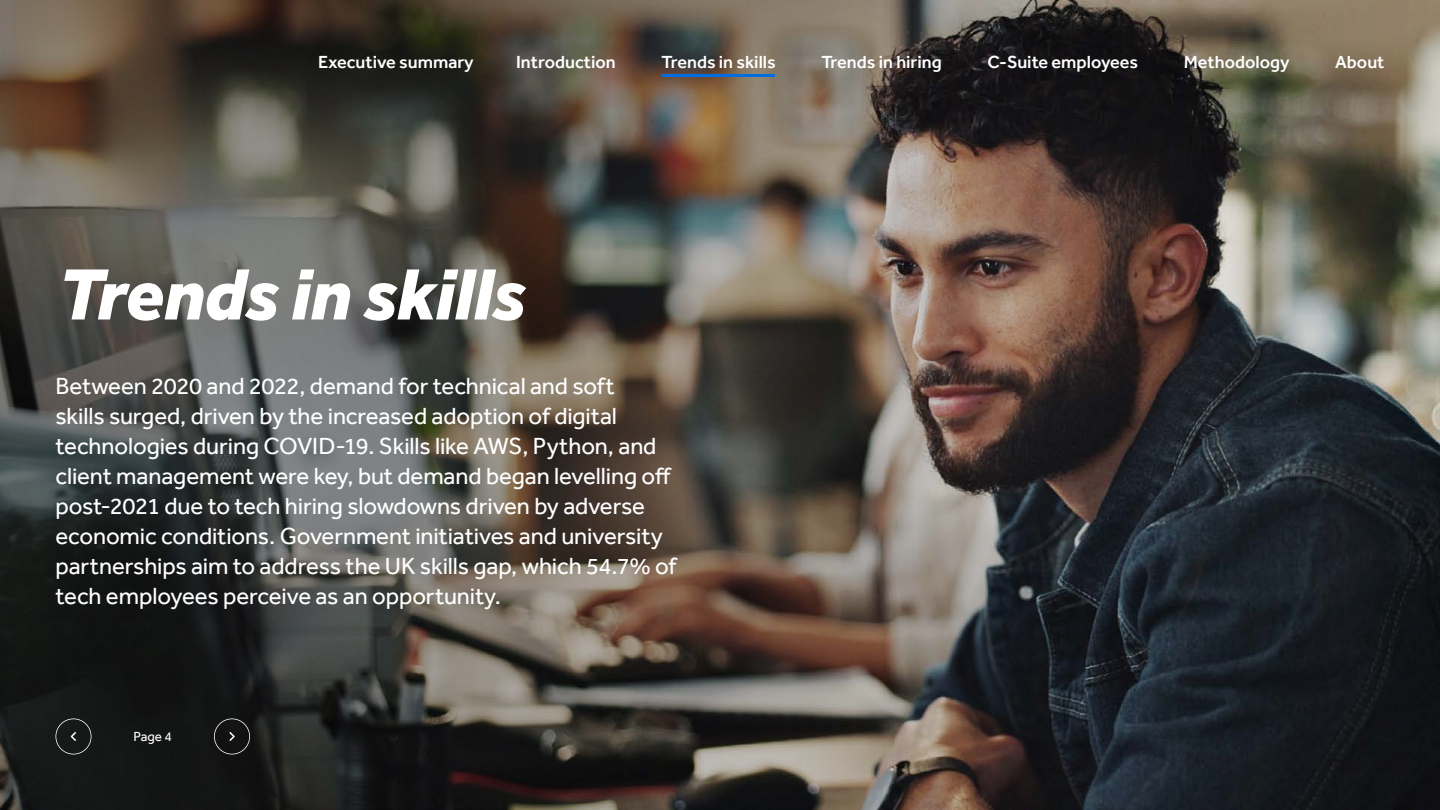
<style>
.page{position:relative;width:1440px;height:810px;background:#fff}
.page>*{position:absolute;margin:0;border:0;box-sizing:border-box;transform-origin:0 0}
.t1{font:italic 800 75px "Barclays Effra";letter-spacing:-.015em;color:#fff}
.t2{font:24px/30px "Barclays Effra";letter-spacing:-.005em;color:#fff}
.t3{font:500 18px "Barclays Effra";color:#fff}
.t4{font:13.5px "Barclays Effra";color:#fff}
</style>
<div class="page">
<img style="left:0;top:0;width:1440px;height:810px">
<svg style="left:56px;top:718px;width:36px;height:36px"></svg>
<svg style="left:214px;top:718px;width:36px;height:36px"></svg>
<hr style="left:662px;top:74px;width:113px;height:3px;background:#006de3">
<p class="t3" style="left:318px;top:51px;width:157px">Executive summary</p>
<p class="t3" style="left:516px;top:51px;width:101px">Introduction</p>
<p class="t3" style="left:661px;top:51px;width:116px">Trends in skills</p>
<p class="t3" style="left:821px;top:51px;width:122px">Trends in hiring</p>
<p class="t3" style="left:987px;top:51px;width:152px">C-Suite employees</p>
<p class="t3" style="left:1184px;top:51px;width:107px">Methodology</p>
<p class="t3" style="left:1335px;top:51px;width:51px">About</p>
<h1 class="t1" style="left:58px;top:250px;width:469px">Trends in skills</h1>
<p class="t2" style="left:56px;top:371px;width:623px">Between 2020 and 2022, demand for technical and soft<br>skills surged, driven by the increased adoption of digital technologies during COVID-19. Skills like AWS, Python, and client management were key, but demand began levelling off post-2021 due to tech hiring slowdowns driven by adverse economic conditions. Government initiatives and university partnerships aim to address the UK skills gap, which 54.7% of tech employees perceive as an opportunity.</p>
<p class="t4" style="left:134px;top:729px;width:40px">Page 4</p>
</div>
